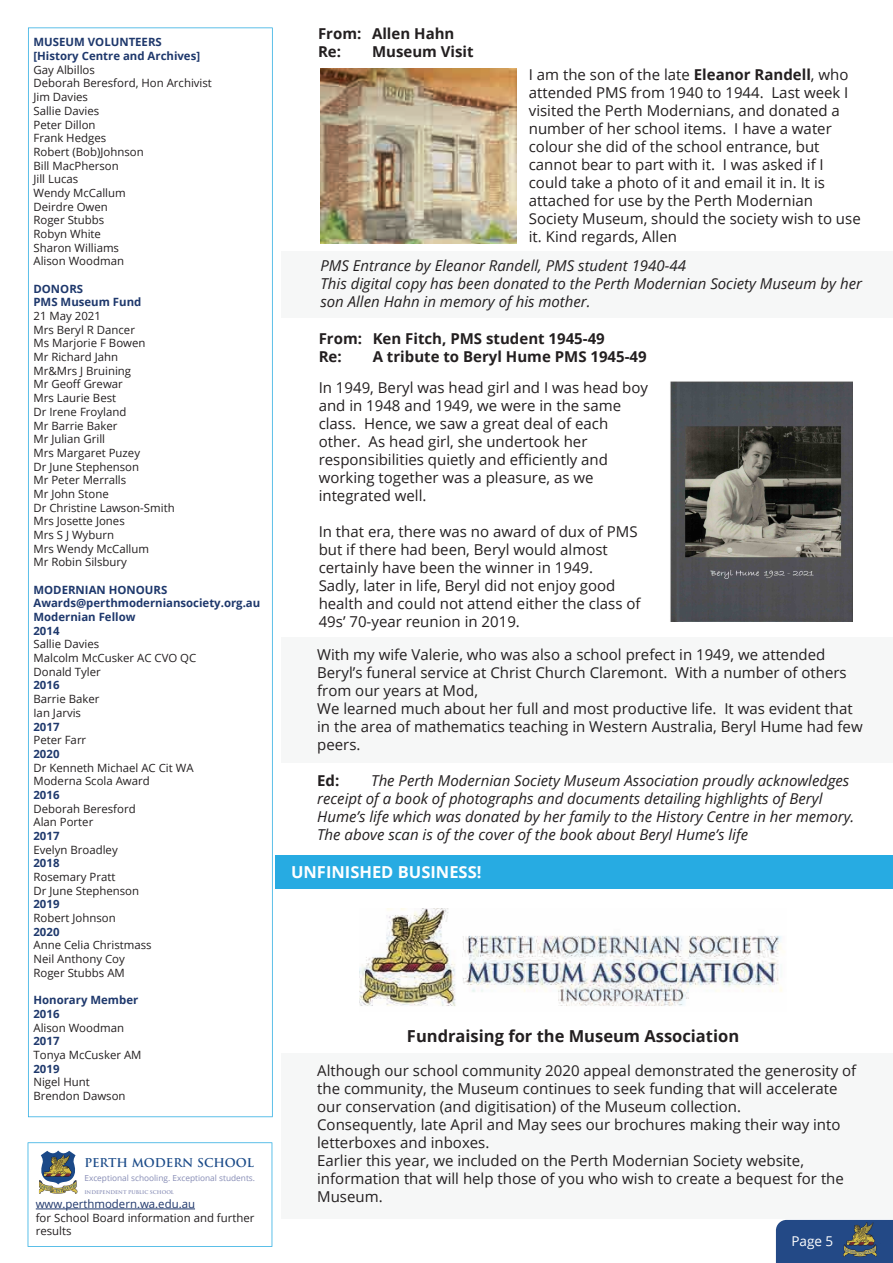
<style>
.page{position:relative;width:893px;height:1263px;background:#fff}
.page>*{position:absolute;margin:0;border:0;box-sizing:border-box;transform-origin:0 0}
.t1{font:700 16.5px "Open Sans";color:#231f20}
.t2{font:700 16.5px "Open Sans";color:#fff}
.t3{font:15px/18px "Open Sans";color:#231f20}
.t4{font:italic 15px/18px "Open Sans";color:#231f20}
.t5{font:700 15px/18px "Open Sans";color:#231f20}
.t6{font:13.5px "Open Sans";color:#fff}
.t7{font:700 11.85px "Trajan Pro";color:#1a4a88}
.t8{font:11.4px/13.6px "Open Sans";color:#231f20}
.t9{font:700 11.4px/13.6px "Open Sans";color:#1e386c}
.t10{font:11.4px "Open Sans";color:#1f376c}
.t11{font:8.25px "Open Sans";color:#868cb5}
.t12{font:700 4.95px "Trajan Pro";color:#868cb5}
.s1{font-weight:700}
</style>
<div class="page">
<div style="left:282px;top:1053px;width:611px;height:166px;background:#f6f7f7"></div>
<div style="left:282px;top:638px;width:611px;height:125px;background:#f6f7f7"></div>
<div style="left:282px;top:251px;width:611px;height:67px;background:#f6f7f7"></div>
<svg style="left:28px;top:27px;width:245px;height:1090px"></svg>
<div style="left:776px;top:1220px;width:117px;height:43px;background:#234986"></div>
<img style="left:844px;top:1222px;width:37px;height:35px">
<svg style="left:28px;top:1142px;width:244px;height:105px"></svg>
<img style="left:39px;top:1177px;width:40px;height:17px">
<img style="left:43px;top:1155px;width:31px;height:23px">
<img style="left:320px;top:69px;width:196px;height:174px">
<div style="left:276px;top:855px;width:617px;height:34px;background:#27abe2"></div>
<img style="left:360px;top:909px;width:422px;height:97px">
<img style="left:670px;top:381px;width:183px;height:240px">
<p class="t9" style="left:33px;top:35px;width:168px">MUSEUM VOLUNTEERS [History Centre and Archives]</p>
<p class="t8" style="left:33px;top:63px;width:180px">Gay Albillos<br>Deborah Beresford, Hon Archivist<br>Jim Davies<br>Sallie Davies<br>Peter Dillon<br>Frank Hedges<br>Robert (Bob)Johnson<br>Bill MacPherson<br>Jill Lucas<br>Wendy McCallum<br>Deirdre Owen<br>Roger Stubbs<br>Robyn White<br>Sharon Williams<br>Alison Woodman</p>
<p class="t9" style="left:33px;top:281px;width:109px">DONORS<br>PMS Museum Fund</p>
<p class="t8" style="left:33px;top:309px;width:143px">21 May 2021<br>Mrs Beryl R Dancer<br>Ms Marjorie F Bowen<br>Mr Richard Jahn<br>Mr&amp;Mrs J Bruining<br>Mr Geoff Grewar<br>Mrs Laurie Best<br>Dr Irene Froyland<br>Mr Barrie Baker<br>Mr Julian Grill<br>Mrs Margaret Puzey<br>Dr June Stephenson<br>Mr Peter Merralls<br>Mr John Stone<br>Dr Christine Lawson-Smith<br>Mrs Josette Jones<br>Mrs S J Wyburn<br>Mrs Wendy McCallum<br>Mr Robin Silsbury</p>
<p class="t9" style="left:33px;top:582px;width:228px">MODERNIAN HONOURS<br>Awards@perthmoderniansociety.org.au<br>Modernian Fellow<br>2014</p>
<p class="t8" style="left:33px;top:637px;width:164px">Sallie Davies<br>Malcolm McCusker AC CVO QC<br>Donald Tyler</p>
<p class="t9" style="left:33px;top:678px;width:28px">2016</p>
<p class="t8" style="left:33px;top:692px;width:68px">Barrie Baker<br>Ian Jarvis</p>
<p class="t9" style="left:33px;top:719px;width:28px">2017</p>
<p class="t8" style="left:33px;top:733px;width:54px">Peter Farr</p>
<p class="t9" style="left:33px;top:747px;width:28px">2020</p>
<p class="t8" style="left:33px;top:760px;width:162px">Dr Kenneth Michael AC Cit WA<br>Moderna Scola Award</p>
<p class="t9" style="left:33px;top:788px;width:28px">2016</p>
<p class="t8" style="left:33px;top:801px;width:104px">Deborah Beresford<br>Alan Porter</p>
<p class="t9" style="left:33px;top:829px;width:28px">2017</p>
<p class="t8" style="left:33px;top:842px;width:86px">Evelyn Broadley</p>
<p class="t9" style="left:33px;top:856px;width:28px">2018</p>
<p class="t8" style="left:33px;top:870px;width:107px">Rosemary Pratt<br>Dr June Stephenson</p>
<p class="t9" style="left:33px;top:897px;width:28px">2019</p>
<p class="t8" style="left:33px;top:911px;width:84px">Robert Johnson</p>
<p class="t9" style="left:33px;top:924px;width:28px">2020</p>
<p class="t8" style="left:33px;top:938px;width:120px">Anne Celia Christmass<br>Neil Anthony Coy<br>Roger Stubbs AM</p>
<p class="t9" style="left:33px;top:993px;width:106px">Honorary Member<br>2016</p>
<p class="t8" style="left:33px;top:1020px;width:92px">Alison Woodman</p>
<p class="t9" style="left:33px;top:1034px;width:28px">2017</p>
<p class="t8" style="left:33px;top:1047px;width:110px">Tonya McCusker AM</p>
<p class="t9" style="left:33px;top:1061px;width:28px">2019</p>
<p class="t8" style="left:33px;top:1075px;width:94px">Nigel Hunt<br>Brendon Dawson</p>
<p class="t7" style="left:84px;top:1156px;width:171px">PERTH MODERN SCHOOL</p>
<p class="t12" style="left:84px;top:1189px;width:91px">INDEPENDENT PUBLIC SCHOOL</p>
<p class="t11" style="left:84px;top:1172px;width:172px">Exceptional schooling. Exceptional students.</p>
<p class="t10" style="left:36px;top:1196px;width:161px">www.perthmodern.wa.edu.au</p>
<p class="t8" style="left:36px;top:1210px;width:220px">for School Board information and further results</p>
<p class="t5" style="left:318px;top:24px;width:138px">From: Allen Hahn<br>Re:</p>
<p class="t5" style="left:372px;top:42px;width:103px">Museum Visit</p>
<p class="t3" style="left:529px;top:66px;width:333px">I am the son of the late <span class="s1">Eleanor Randell</span>, who attended PMS from 1940 to 1944. Last week I visited the Perth Modernians, and donated a number of her school items. I have a water colour she did of the school entrance, but cannot bear to part with it. I was asked if I could take a photo of it and email it in. It is attached for use by the Perth Modernian Society Museum, should the society wish to use it. Kind regards, Allen</p>
<p class="t4" style="left:320px;top:256px;width:543px">PMS Entrance by Eleanor Randell, PMS student 1940-44<br>This digital copy has been donated to the Perth Modernian Society Museum by her son Allen Hahn in memory of his mother.</p>
<p class="t5" style="left:319px;top:329px;width:288px">From: Ken Fitch, PMS student 1945-49<br>Re:</p>
<p class="t5" style="left:373px;top:347px;width:276px">A tribute to Beryl Hume PMS 1945-49</p>
<p class="t3" style="left:319px;top:378px;width:331px">In 1949, Beryl was head girl and I was head boy and in 1948 and 1949, we were in the same class. Hence, we saw a great deal of each other. As head girl, she undertook her responsibilities quietly and efficiently and working together was a pleasure, as we integrated well.</p>
<p class="t3" style="left:319px;top:522px;width:323px">In that era, there was no award of dux of PMS but if there had been, Beryl would almost certainly have been the winner in 1949.<br>Sadly, later in life, Beryl did not enjoy good health and could not attend either the class of 49s’ 70-year reunion in 2019.</p>
<p class="t3" style="left:317px;top:645px;width:547px">With my wife Valerie, who was also a school prefect in 1949, we attended Beryl’s funeral service at Christ Church Claremont. With a number of others from our years at Mod,<br>We learned much about her full and most productive life. It was evident that in the area of mathematics teaching in Western Australia, Beryl Hume had few peers.</p>
<p class="t5" style="left:317px;top:771px;width:24px">Ed:</p>
<p class="t4" style="left:317px;top:771px;width:539px;text-indent:54px">The Perth Modernian Society Museum Association proudly acknowledges receipt of a book of photographs and documents detailing highlights of Beryl Hume’s life which was donated by her family to the History Centre in her memory.<br>The above scan is of the cover of the book about Beryl Hume’s life</p>
<p class="t2" style="left:291px;top:860px;width:192px">UNFINISHED BUSINESS!</p>
<p class="t1" style="left:407px;top:1025px;width:334px">Fundraising for the Museum Association</p>
<p class="t3" style="left:317px;top:1061px;width:541px">Although our school community 2020 appeal demonstrated the generosity of the community, the Museum continues to seek funding that will accelerate our conservation (and digitisation) of the Museum collection.<br>Consequently, late April and May sees our brochures making their way into letterboxes and inboxes.<br>Earlier this year, we included on the Perth Modernian Society website, information that will help those of you who wish to create a bequest for the Museum.</p>
<p class="t6" style="left:791px;top:1232px;width:43px">Page 5</p>
</div>
